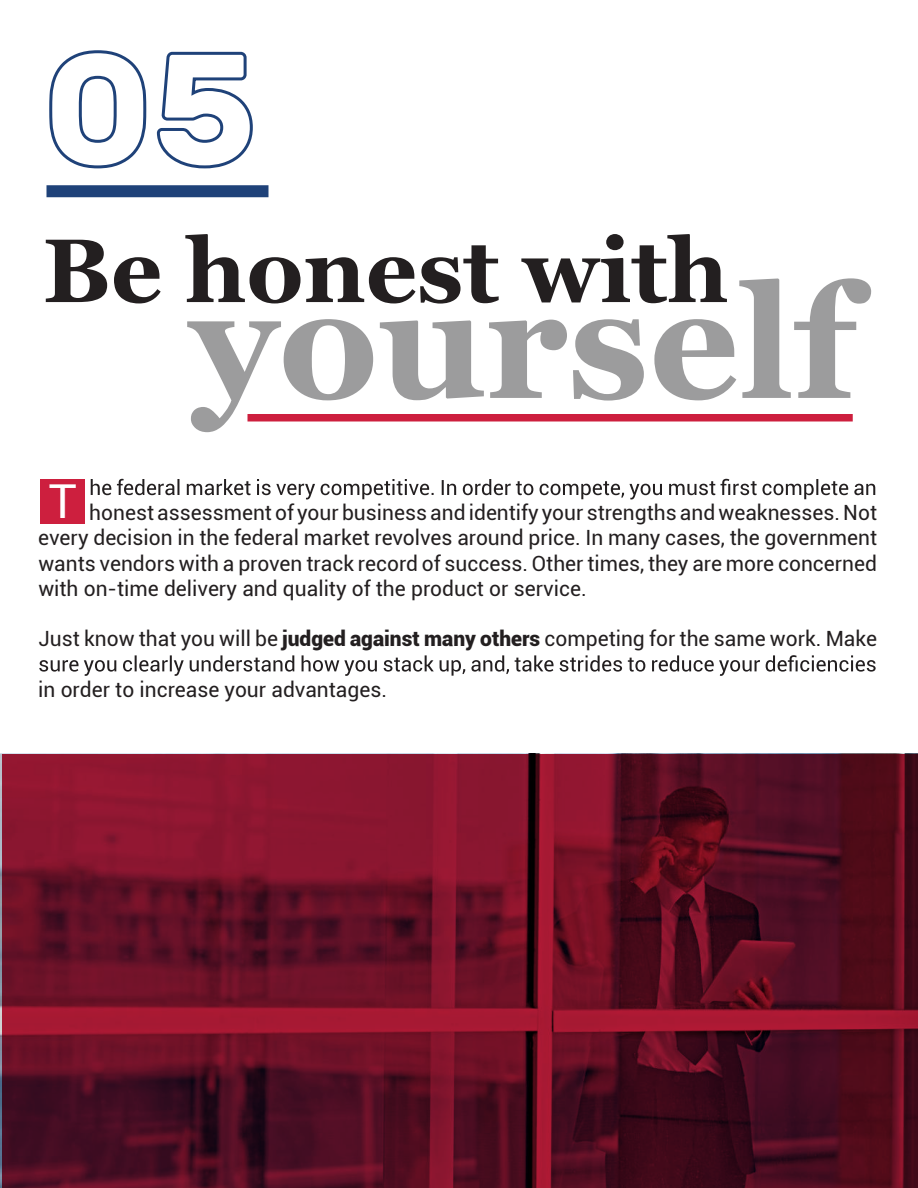
<style>
.page{position:relative;width:918px;height:1188px;background:#fff}
.page>*{position:absolute;margin:0;border:0;box-sizing:border-box;transform-origin:0 0}
.t1{font:700 158.1px "Georgia";color:#9c9c9d}
.t2{font:700 90px "Georgia";color:#231f20}
.t3{font:46.8px "Roboto";color:#fff}
.t4{font:21px/25.2px "Roboto";color:#231f20;text-align:justify}
.s1{font-weight:900}
</style>
<div class="page">
<svg style="left:0;top:754px;width:918px;height:434px;background:#641126"></svg>
<div style="left:248px;top:414px;width:605px;height:7px;background:#cd1f3e"></div>
<svg style="left:49px;top:50px;width:98px;height:119px"></svg>
<svg style="left:156px;top:51px;width:97px;height:118px"></svg>
<div style="left:47px;top:185px;width:222px;height:12px;background:#1f4279"></div>
<svg style="left:91px;top:479px;width:784px;height:20px"></svg>
<svg style="left:39px;top:655px;width:837px;height:21px"></svg>
<div style="left:41px;top:479px;width:44px;height:44px;background:#cd1f3e"></div>
<h2 class="t2" style="left:43px;top:234px;width:687px">Be honest with</h2>
<h1 class="t1" style="left:189px;top:279px;width:668px">yourself</h1>
<h3 class="t3" style="left:49px;top:481px;width:29px">T</h3>
<p class="t4" style="left:38px;top:502px;width:840px;text-indent:51px">honest assessment of your business and identify your strengths and weaknesses. Not every decision in the federal market revolves around price. In many cases, the government wants vendors with a proven track record of success. Other times, they are more concerned with on-time delivery and quality of the product or service.</p>
<p class="t4" style="left:38px;top:628px;width:840px">Just know that you will be <span class="s1">judged against many others</span> competing for the same work. Make</p>
<p class="t4" style="left:38px;top:678px;width:350px">in order to increase your advantages.</p>
</div>
